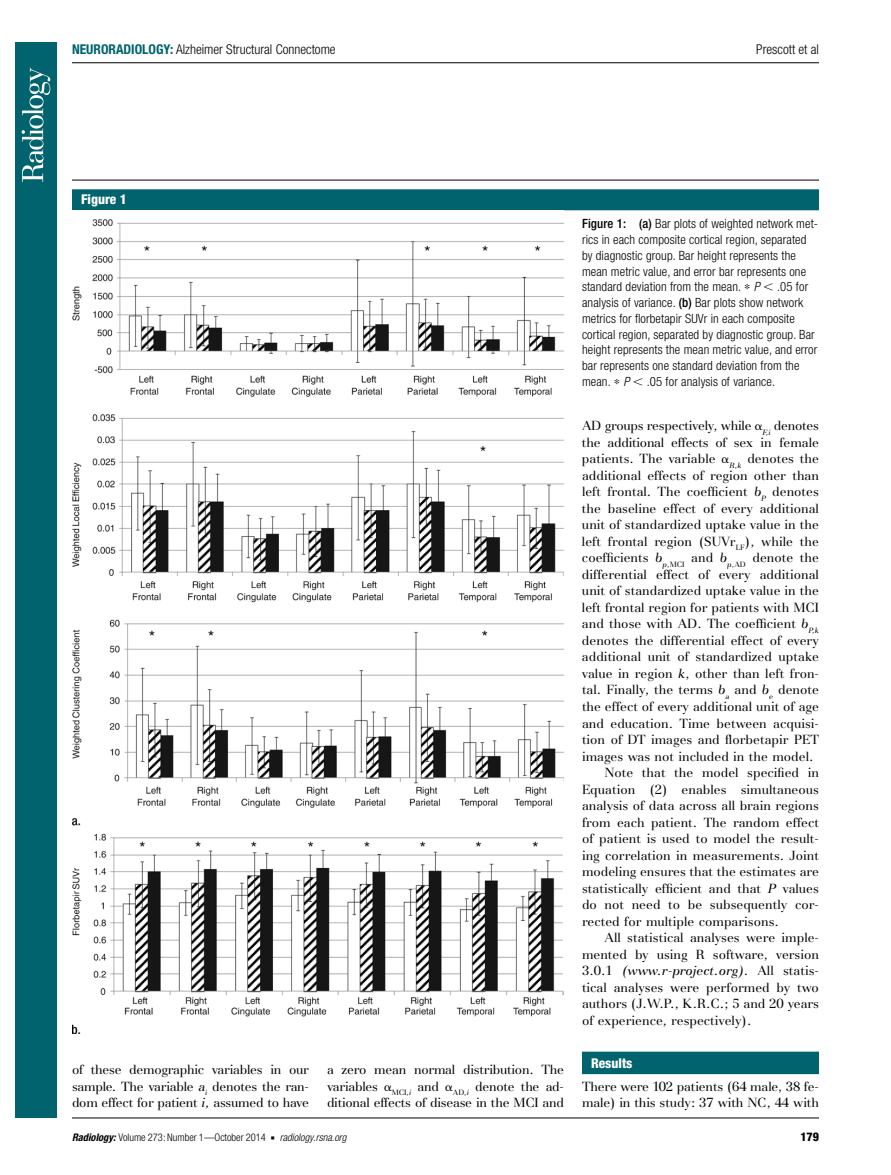
<style>
.page{position:relative;width:891px;height:1175px;background:#fff}
.page>*{position:absolute;margin:0;border:0;box-sizing:border-box;transform-origin:0 0}
.t1{font:300 condensed 13.5px "Helvetica Neue";color:#000}
.t2{font:800 condensed 13.5px "Helvetica Neue";color:#fff}
.t3{font:13.2px/16.5px "AT Basilia";color:#000;text-align:justify}
.t4{font:13.2px "AT Basilia";letter-spacing:-.02em;color:#000}
.t5{font:italic 13.2px "AT Basilia";color:#000}
.t6{font:300 condensed 12.75px/15.8px "Helvetica Neue";letter-spacing:.01em;color:#000}
.t7{font:800 condensed 12px "Helvetica Neue";color:#000}
.t8{font:300 condensed 10.5px "Helvetica Neue";color:#000}
.s1{font-weight:700;color:#00636d}
.s2{font-style:italic}
.s3{font-family:"Universal Greekwith Math Pi"}
.s4{font-weight:500}
.s5{font-family:"Universal Greekwith Math Pi";font-weight:400;font-stretch:normal}
.s6{font-style:normal}
.s7{font-weight:700;font-style:italic}
.s8{font-family:"Universal Newswith Comm Pi";font-weight:400;font-stretch:normal;font-size:6px}
</style>
<div class="page">
<hr style="left:72px;top:180px;width:747px;height:1px;background:#000">
<hr style="left:72px;top:1117px;width:747px;height:1px;background:#000">
<hr style="left:72px;top:62px;width:747px;height:1px;background:#000">
<div style="left:582px;top:1051px;width:237px;height:23px;background:#00636d"></div>
<div style="left:72px;top:189px;width:747px;height:21px;background:#00636d"></div>
<img style="left:73px;top:219px;width:490px;height:814px">
<div style="left:15px;top:42px;width:42px;height:1075px;background:#00636d"></div>
<svg style="left:22px;top:68px;width:28px;height:114px"></svg>
<p class="t1" style="left:72px;top:41px;width:265px"><span class="s1">NEURORADIOLOGY:</span> Alzheimer Structural Connectome</p>
<p class="t1" style="left:756px;top:41px;width:64px">Prescott et al</p>
<p class="t2" style="left:81px;top:191px;width:47px">Figure 1</p>
<p class="t3" style="left:72px;top:1061px;width:239px">of these demographic variables in our sample. The variable <span class="s2">a</span><sub>i</sub> denotes the ran&shy;dom effect for patient <span class="s2">i,</span> assumed to have</p>
<p class="t3" style="left:327px;top:1061px;width:239px">a zero mean normal distribution. The variables <span class="s3">a</span><sub>MCI</sub><sub>,i</sub> and <span class="s3">a</span><sub>AD</sub><sub>,i</sub> denote the ad&shy;ditional effects of disease in the MCI and</p>
<p class="t6" style="left:582px;top:216px;width:238px"><span class="s4">Figure 1: (a)</span> Bar plots of weighted network met&shy;rics in each composite cortical region, separated by diagnostic group. Bar height represents the mean metric value, and error bar represents one standard deviation from the mean. ∗ <span class="s2">P</span> <span class="s5">,</span> .05 for analysis of variance. <span class="s4">(b)</span> Bar plots show network metrics for florbetapir SUVr in each composite cortical region, separated by diagnostic group. Bar height represents the mean metric value, and error bar represents one standard deviation from the mean. ∗ <span class="s2">P</span> <span class="s5">,</span> .05 for analysis of variance.</p>
<p class="t4" style="left:582px;top:418px;width:239px">AD groups respectively, while <span class="s3">a</span><sub>F,i</sub> denotes</p>
<p class="t4" style="left:582px;top:434px;width:238px">the additional effects of sex in female</p>
<p class="t3" style="left:582px;top:450px;width:238px">patients. The variable <span class="s3">a</span><sub>R,k</sub> denotes the</p>
<p class="t3" style="left:582px;top:467px;width:239px">additional effects of region other than</p>
<p class="t3" style="left:582px;top:483px;width:239px">left frontal. The coefficient <span class="s2">b</span><sub>P</sub> denotes</p>
<p class="t3" style="left:582px;top:500px;width:238px">the baseline effect of every additional</p>
<p class="t3" style="left:582px;top:516px;width:239px">unit of standardized uptake value in the</p>
<p class="t3" style="left:582px;top:533px;width:239px">left frontal region (SUVr<sub>LF</sub>), while the</p>
<p class="t3" style="left:582px;top:549px;width:239px">coefficients <span class="s2">b</span><sub>p,</sub><sub>MCI</sub> and <span class="s2">b</span><sub>p,</sub><sub>AD</sub> denote the</p>
<p class="t3" style="left:582px;top:566px;width:238px">differential effect of every additional</p>
<p class="t3" style="left:582px;top:582px;width:239px">unit of standardized uptake value in the</p>
<p class="t3" style="left:582px;top:599px;width:239px">left frontal region for patients with MCI</p>
<p class="t3" style="left:582px;top:615px;width:239px">and those with AD. The coefficient <span class="s2">b</span><sub>P,k</sub></p>
<p class="t3" style="left:582px;top:632px;width:239px">denotes the differential effect of every</p>
<p class="t3" style="left:582px;top:648px;width:239px">additional unit of standardized uptake</p>
<p class="t3" style="left:582px;top:665px;width:239px">value in region <span class="s2">k</span>, other than left fron-</p>
<p class="t3" style="left:582px;top:681px;width:239px">tal. Finally, the terms <span class="s2">b</span><sub>a</sub> and <span class="s2">b</span><sub>e</sub> denote</p>
<p class="t3" style="left:582px;top:698px;width:239px">the effect of every additional unit of age</p>
<p class="t3" style="left:582px;top:714px;width:238px">and education. Time between acquisi-</p>
<p class="t3" style="left:582px;top:731px;width:239px">tion of DT images and florbetapir PET</p>
<p class="t3" style="left:582px;top:747px;width:233px">images was not included in the model.</p>
<p class="t3" style="left:605px;top:764px;width:216px">Note that the model specified in</p>
<p class="t3" style="left:582px;top:780px;width:238px">Equation (2) enables simultaneous</p>
<p class="t3" style="left:582px;top:797px;width:238px">analysis of data across all brain regions</p>
<p class="t3" style="left:582px;top:813px;width:239px">from each patient. The random effect</p>
<p class="t3" style="left:582px;top:830px;width:239px">of patient is used to model the result-</p>
<p class="t3" style="left:582px;top:846px;width:239px">ing correlation in measurements. Joint</p>
<p class="t3" style="left:582px;top:863px;width:238px">modeling ensures that the estimates are</p>
<p class="t3" style="left:582px;top:879px;width:239px">statistically efficient and that <span class="s2">P</span> values</p>
<p class="t3" style="left:582px;top:896px;width:239px">do not need to be subsequently cor-</p>
<p class="t3" style="left:582px;top:912px;width:198px">rected for multiple comparisons.</p>
<p class="t3" style="left:605px;top:929px;width:216px">All statistical analyses were imple-</p>
<p class="t3" style="left:582px;top:945px;width:238px">mented by using R software, version</p>
<p class="t5" style="left:582px;top:963px;width:239px"><span class="s6">3.0.1</span> (www.r-project.org)<span class="s6">. All statis-</span></p>
<p class="t3" style="left:582px;top:978px;width:238px">tical analyses were performed by two</p>
<p class="t3" style="left:582px;top:995px;width:239px">authors (J.W.P., K.R.C.; 5 and 20 years</p>
<p class="t3" style="left:582px;top:1011px;width:171px">of experience, respectively).</p>
<p class="t2" style="left:591px;top:1055px;width:43px">Results</p>
<p class="t3" style="left:582px;top:1077px;width:239px">There were 102 patients (64 male, 38 fe&shy;male) in this study: 37 with NC, 44 with</p>
<p class="t8" style="left:72px;top:1130px;width:276px"><span class="s7">Radiology:</span> Volume 273: Number 1—October 2014 <span class="s8">n</span> <span class="s2">radiology.rsna.org</span></p>
<p class="t7" style="left:801px;top:1128px;width:20px">179</p>
</div>
